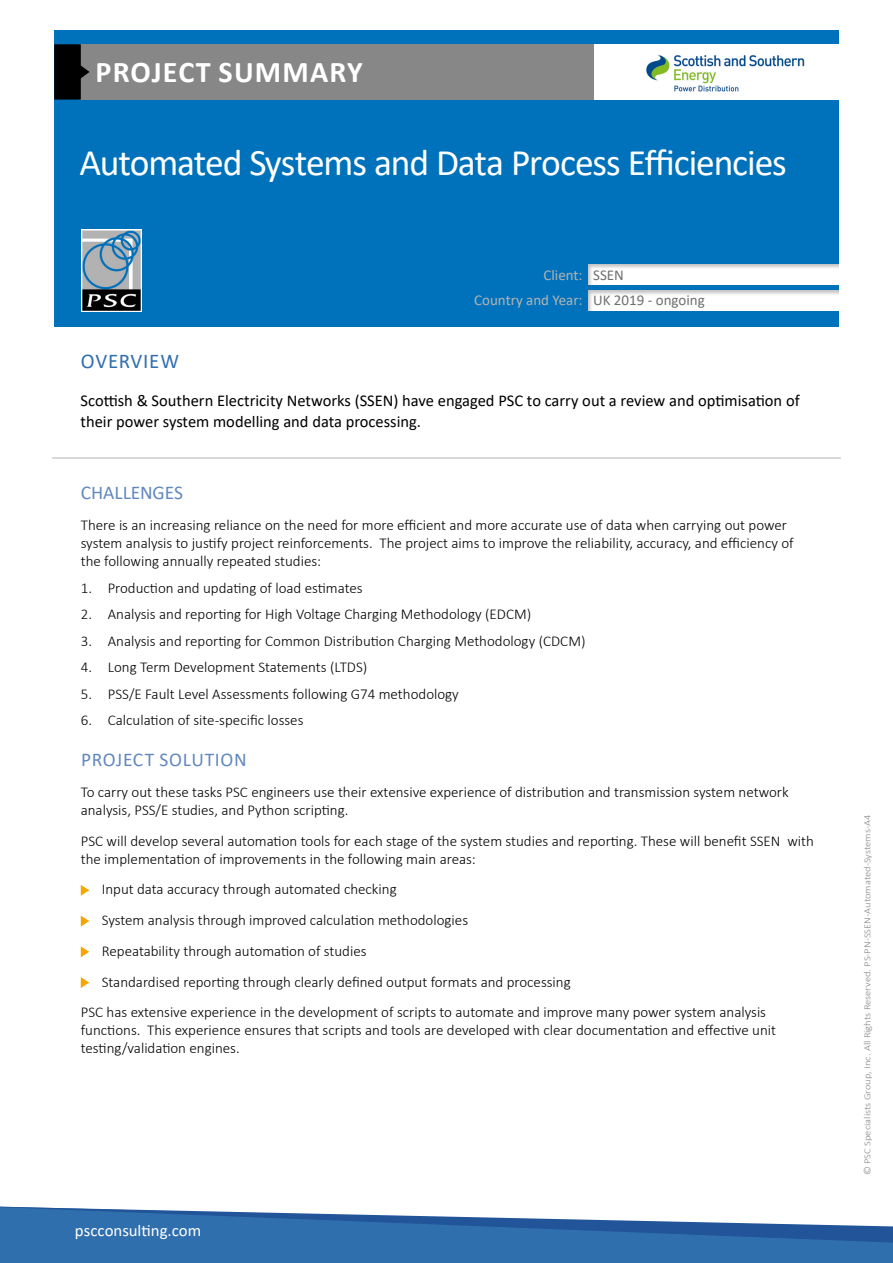
<style>
.page{position:relative;width:893px;height:1263px;background:#fff}
.page>*{position:absolute;margin:0;border:0;box-sizing:border-box;transform-origin:0 0}
.t1{font:37.5px "Calibri";letter-spacing:-.03em;color:#fff}
.t2{font:700 30.15px "Calibri";letter-spacing:.04em;color:#fff}
.t3{font:21px "Calibri";letter-spacing:.03em;color:#306fae}
.t4{font:19.5px "Calibri";letter-spacing:.02em;color:#6288bf}
.t5{font:19.5px "Calibri";color:#6288bf}
.t6{font:16.5px/21px "Calibri";color:#000}
.t7{font:16.5px "Calibri";color:#fff}
.t8{font:300 15px/18px "Calibri";color:#000}
.t9{font:15px/25.5px "Calibri";color:#b3b2b2}
.t10{font:300 9.45px "Calibri";color:#878787;scale:1.11 1}
.s1{color:#706f6f}
</style>
<div class="page">
<div style="left:0;top:1244px;width:893px;height:19px;background:#306fae"></div>
<svg style="left:0;top:1206px;width:893px;height:38px"></svg>
<div style="left:54px;top:30px;width:785px;height:296px;background:#0072bb"></div>
<div style="left:80px;top:44px;width:730px;height:56px;background:#878787"></div>
<div style="left:594px;top:44px;width:265px;height:56px;background:#fff"></div>
<div style="left:575px;top:253px;width:277px;height:33px;background:#000;opacity:.25"></div>
<div style="left:575px;top:279px;width:277px;height:33px;background:#000;opacity:.25"></div>
<svg style="left:54px;top:44px;width:36px;height:56px"></svg>
<img style="left:81px;top:229px;width:61px;height:82px">
<svg style="left:81px;top:885px;width:8px;height:11px"></svg>
<svg style="left:81px;top:915px;width:8px;height:11px"></svg>
<svg style="left:81px;top:946px;width:8px;height:11px"></svg>
<svg style="left:81px;top:977px;width:8px;height:11px"></svg>
<img style="left:646px;top:55px;width:159px;height:37px">
<hr style="left:52px;top:458px;width:788px;height:1px;background:#b3b2b2">
<div style="left:801px;top:1196px;width:24px;height:13px;background:#fff"></div>
<h2 class="t2" style="left:95px;top:51px;width:269px">PROJECT SUMMARY</h2>
<h1 class="t1" style="left:79px;top:136px;width:709px">Automated Systems and Data Process Efficiencies</h1>
<p class="t9" style="left:474px;top:261px;width:232px;text-indent:69px">Client: <span class="s1">SSEN<br></span>Country and Year: <span class="s1">UK 2019 - ongoing</span></p>
<h3 class="t3" style="left:81px;top:346px;width:100px">OVERVIEW</h3>
<p class="t6" style="left:81px;top:389px;width:721px">Scottish &amp; Southern Electricity Networks (SSEN) have engaged PSC to carry out a review and optimisation of their power system modelling and data processing.</p>
<h3 class="t5" style="left:81px;top:479px;width:104px">CHALLENGES</h3>
<p class="t8" style="left:81px;top:516px;width:714px">There is an increasing reliance on the need for more efficient and more accurate use of data when carrying out power system analysis to justify project reinforcements. The project aims to improve the reliability, accuracy, and efficiency of the following annually repeated studies:</p>
<p class="t8" style="left:81px;top:578px;width:283px">1. Production and updating of load estimates</p>
<p class="t8" style="left:81px;top:605px;width:452px">2. Analysis and reporting for High Voltage Charging Methodology (EDCM)</p>
<p class="t8" style="left:81px;top:631px;width:506px">3. Analysis and reporting for Common Distribution Charging Methodology (CDCM)</p>
<p class="t8" style="left:81px;top:658px;width:288px">4. Long Term Development Statements (LTDS)</p>
<p class="t8" style="left:81px;top:685px;width:380px">5. PSS/E Fault Level Assessments following G74 methodology</p>
<p class="t8" style="left:81px;top:711px;width:224px">6. Calculation of site-specific losses</p>
<h3 class="t4" style="left:81px;top:746px;width:167px">PROJECT SOLUTION</h3>
<p class="t8" style="left:81px;top:783px;width:709px">To carry out these tasks PSC engineers use their extensive experience of distribution and transmission system network analysis, PSS/E studies, and Python scripting.</p>
<p class="t8" style="left:81px;top:831px;width:735px">PSC will develop several automation tools for each stage of the system studies and reporting. These will benefit SSEN with the implementation of improvements in the following main areas:</p>
<p class="t8" style="left:102px;top:880px;width:296px">Input data accuracy through automated checking</p>
<p class="t8" style="left:102px;top:911px;width:368px">System analysis through improved calculation methodologies</p>
<p class="t8" style="left:102px;top:942px;width:266px">Repeatability through automation of studies</p>
<p class="t8" style="left:102px;top:972px;width:470px">Standardised reporting through clearly defined output formats and processing</p>
<p class="t8" style="left:81px;top:1003px;width:687px">PSC has extensive experience in the development of scripts to automate and improve many power system analysis</p>
<p class="t8" style="left:81px;top:1021px;width:697px">functions. This experience ensures that scripts and tools are developed with clear documentation and effective unit testing/validation engines.</p>
<p class="t7" style="left:75px;top:1219px;width:128px">pscconsulting.com</p>
<p class="t10" style="left:861px;top:1175px;width:326px;rotate:-90deg">© PSC Specialists Group, Inc. All Rights Reserved. PS-PN-SSEN-Automated-Systems-A4</p>
</div>
